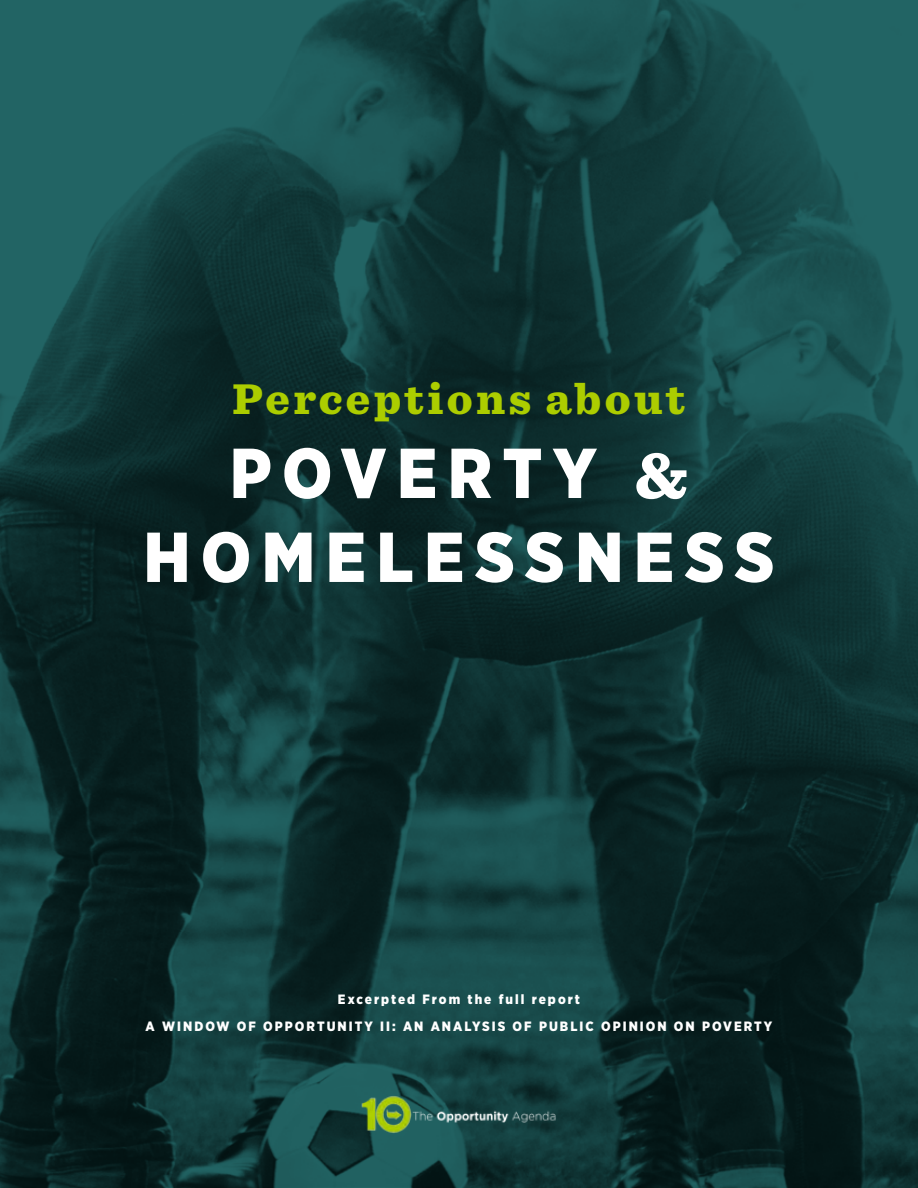
<style>
.page{position:relative;width:918px;height:1188px;background:#fff}
.page>*{position:absolute;margin:0;border:0;box-sizing:border-box;transform-origin:0 0}
.t1{font:900 70.5px/84px "Gotham Narrow";letter-spacing:.15em;color:#fff;text-align:center}
.t2{font:900 45px "Sentinel";letter-spacing:.075em;color:#accd00}
.t3{font:900 13.5px/27px "Gotham Narrow";letter-spacing:.15em;color:#fff;text-align:center}
.s1{font-family:"Sentinel"}
</style>
<div class="page">
<img style="left:0;top:0;width:918px;height:1188px">
<img style="left:360px;top:1094px;width:198px;height:41px">
<h2 class="t2" style="left:232px;top:363px;width:455px">Perceptions about</h2>
<h1 class="t1" style="left:144px;top:430px;width:632px">POVERTY <span class="s1">&amp;<br></span>HOMELESSNESS</h1>
<p class="t3" style="left:146px;top:985px;width:628px">Excerpted From the full report<br>A WINDOW OF OPPORTUNITY II: AN ANALYSIS OF PUBLIC OPINION ON POVERTY</p>
</div>
